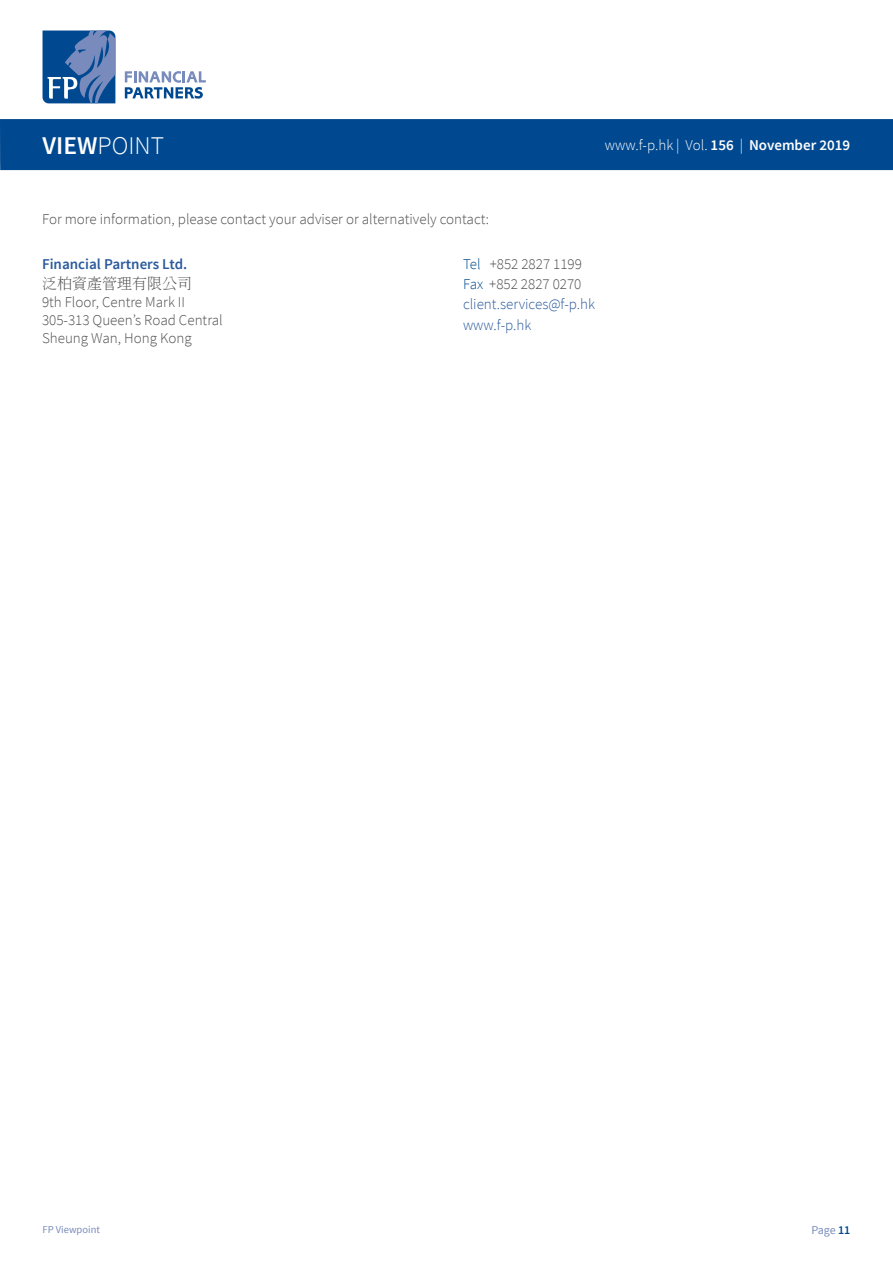
<style>
.page{position:relative;width:893px;height:1263px;background:#fff}
.page>*{position:absolute;margin:0;border:0;box-sizing:border-box;transform-origin:0 0}
.t1{font:300 25.5px "Source Sans Pro";color:#fff}
.t2{font:300 15px/18px "Source Sans Pro";color:#4d4d4f}
.t3{font:300 15px/20.2px "Source Sans Pro";color:#2b5a9c}
.t4{font:300 15px "Source Sans Pro";color:#fff}
.t5{font:600 15px "Source Sans Pro";color:#2b5a9c}
.t6{font:300 15px "Adobe Ming Std";color:#4d4d4f}
.t7{font:12px "Source Sans Pro";color:#788bbc}
.t8{font:10.5px "Source Sans Pro";color:#788bbc}
.s1{font-weight:600}
.s2{color:#004990}
.s3{color:#4d4d4f}
.s4{font-weight:600;color:#004990}
</style>
<div class="page">
<div style="left:0;top:119px;width:893px;height:51px;background:#004990"></div>
<svg style="left:125px;top:71px;width:81px;height:28px"></svg>
<svg style="left:43px;top:31px;width:72px;height:72px;background:#3b6ba6"></svg>
<h1 class="t1" style="left:43px;top:130px;width:123px"><span class="s1">VIEW</span>POINT</h1>
<p class="t4" style="left:605px;top:136px;width:247px">www.f-p.hk | Vol. <span class="s1">156</span> | <span class="s1">November 2019</span></p>
<p class="t2" style="left:42px;top:210px;width:449px">For more information, please contact your adviser or alternatively contact:</p>
<p class="t5" style="left:42px;top:254px;width:147px">Financial Partners Ltd.</p>
<p class="t6" style="left:42px;top:275px;width:152px">泛柏資產管理有限公司</p>
<p class="t2" style="left:42px;top:293px;width:182px">9th Floor, Centre Mark II<br>305-313 Queen’s Road Central<br>Sheung Wan, Hong Kong</p>
<p class="t3" style="left:463px;top:254px;width:134px"><span class="s2">Tel</span> <span class="s3">+852 2827 1199<br></span><span class="s2">Fax</span> <span class="s3">+852 2827 0270 </span>client.services@f-p.hk www.f-p.hk</p>
<p class="t8" style="left:43px;top:1222px;width:59px">FP Viewpoint</p>
<p class="t7" style="left:811px;top:1222px;width:41px">Page <span class="s4">11</span></p>
</div>
